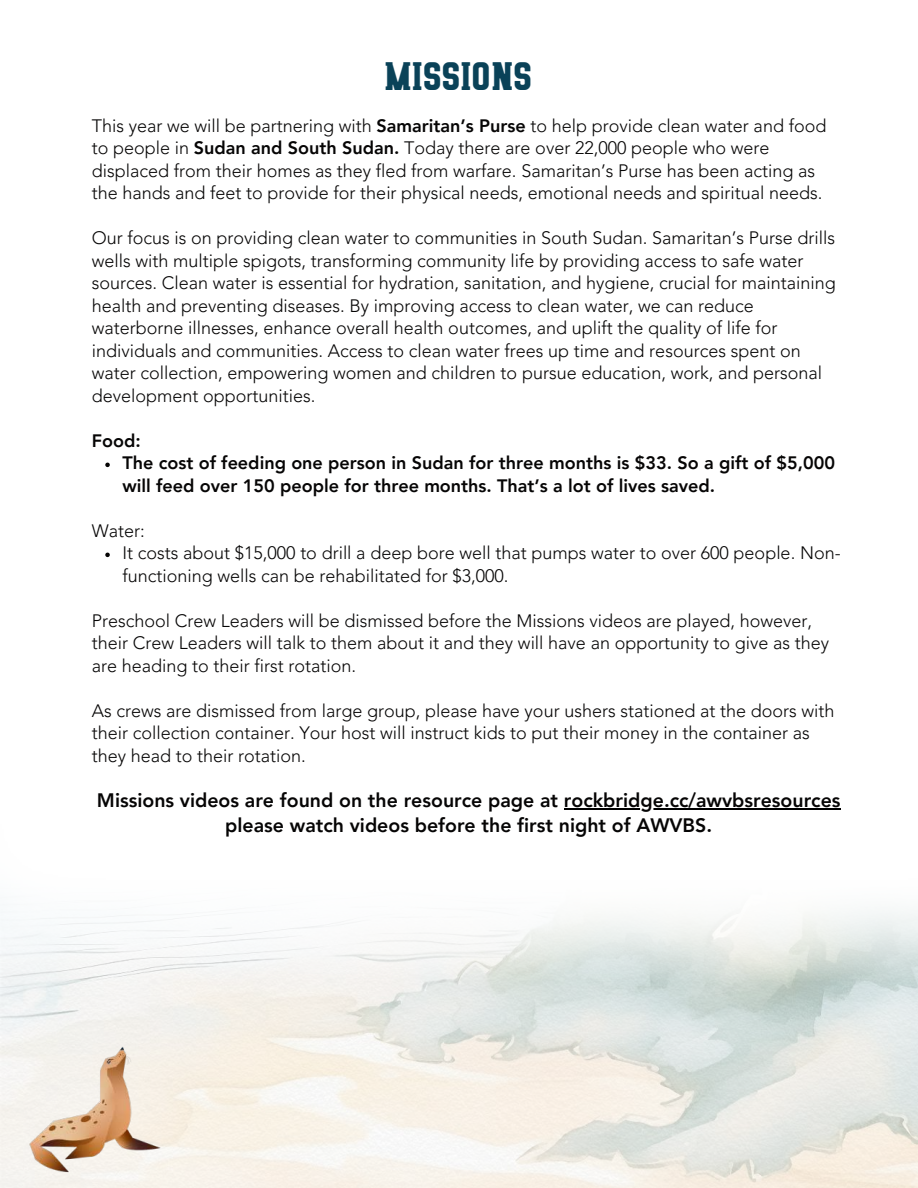
<style>
.page{position:relative;width:918px;height:1188px;background:#fff}
.page>*{position:absolute;margin:0;border:0;box-sizing:border-box;transform-origin:0 0}
.t1{font:45px "KUBIKA ROUND";letter-spacing:.03em;color:#0a4258}
.t2{font:800 19.5px/24.8px "Avenir LT Pro";color:#060505;text-align:center}
.t3{font:300 18px/22.5px "Avenir LT Pro";color:#060505}
.t4{font:800 18px/22.5px "Avenir LT Pro";color:#060505}
.s1{font-weight:800}
</style>
<div class="page">
<img style="left:0;top:984px;width:918px;height:204px">
<img style="left:0;top:552px;width:918px;height:432px">
<svg style="left:105px;top:463px;width:5px;height:4px"></svg>
<svg style="left:105px;top:553px;width:5px;height:4px"></svg>
<hr style="left:564px;top:808px;width:277px;height:1px;background:#000">
<img style="left:3px;top:1041px;width:178px;height:139px">
<h1 class="t1" style="left:386px;top:60px;width:148px">missions</h1>
<p class="t3" style="left:92px;top:114px;width:736px">This year we will be partnering with <span class="s1">Samaritan’s Purse</span> to help provide clean water and food to people in <span class="s1">Sudan and South Sudan.</span> Today there are over 22,000 people who were displaced from their homes as they fled from warfare. Samaritan’s Purse has been acting as the hands and feet to provide for their physical needs, emotional needs and spiritual needs.</p>
<p class="t3" style="left:92px;top:227px;width:745px">Our focus is on providing clean water to communities in South Sudan. Samaritan’s Purse drills wells with multiple spigots, transforming community life by providing access to safe water sources. Clean water is essential for hydration, sanitation, and hygiene, crucial for maintaining health and preventing diseases. By improving access to clean water, we can reduce waterborne illnesses, enhance overall health outcomes, and uplift the quality of life for individuals and communities. Access to clean water frees up time and resources spent on water collection, empowering women and children to pursue education, work, and personal development opportunities.</p>
<p class="t4" style="left:122px;top:429px;width:714px;text-indent:-31px">Food:<br>The cost of feeding one person in Sudan for three months is $33. So a gift of $5,000 will feed over 150 people for three months. That’s a lot of lives saved.</p>
<p class="t3" style="left:122px;top:519px;width:720px;text-indent:-31px">Water:<br>It costs about $15,000 to drill a deep bore well that pumps water to over 600 people. Non&shy;functioning wells can be rehabilitated for $3,000.</p>
<p class="t3" style="left:92px;top:609px;width:739px">Preschool Crew Leaders will be dismissed before the Missions videos are played, however, their Crew Leaders will talk to them about it and they will have an opportunity to give as they are heading to their first rotation.</p>
<p class="t3" style="left:92px;top:699px;width:744px">As crews are dismissed from large group, please have your ushers stationed at the doors with their collection container. Your host will instruct kids to put their money in the container as they head to their rotation.</p>
<p class="t2" style="left:97px;top:788px;width:745px">Missions videos are found on the resource page at rockbridge.cc/awvbsresources please watch videos before the first night of AWVBS.</p>
</div>
